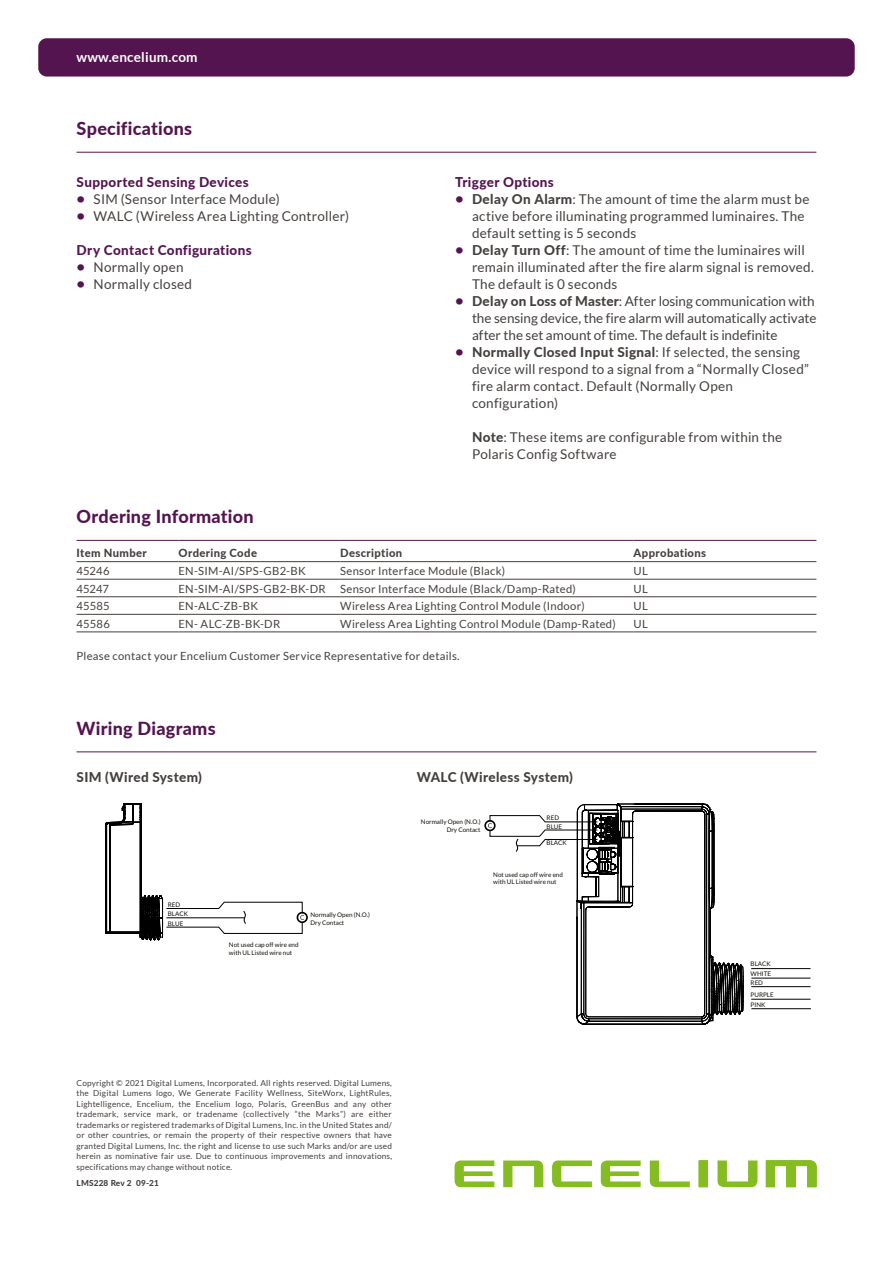
<style>
.page{position:relative;width:893px;height:1263px;background:#fff}
.page>*{position:absolute;margin:0;border:0;box-sizing:border-box;transform-origin:0 0}
.t1{font:800 18px "Lato";letter-spacing:.015em;color:#541450}
.t2{font:13.5px/17px "Lato";letter-spacing:.015em;color:#44403e}
.t3{font:13.5px/17px "Lato";letter-spacing:-.005em;color:#44403e}
.t4{font:800 13.5px "Lato";letter-spacing:.025em;color:#541450}
.t5{font:800 13.5px "Lato";letter-spacing:.025em;color:#44403e}
.t6{font:700 13.5px "Lato";letter-spacing:.015em;color:#fff}
.t7{font:11.25px "Lato";letter-spacing:.025em;color:#44403e}
.t8{font:800 11.25px "Lato";letter-spacing:.03em;color:#44403e}
.t9{font:8.25px/10.5px "Lato";letter-spacing:.02em;color:#44403e;text-align:justify}
.t10{font:800 8.25px "Lato";letter-spacing:.02em;color:#44403e}
.t11{font:6.3px/7.5px "Lato";color:#100f0a}
.s1{font-weight:700;font-size:15px;color:#541450}
.s2{font-weight:800}
</style>
<div class="page">
<div style="left:38px;top:38px;width:817px;height:39px;background:#541450;border-radius:9px"></div>
<hr style="left:77px;top:152px;width:739px;height:1px;background:#541450">
<hr style="left:77px;top:561px;width:102px;height:1px;background:#44403e">
<hr style="left:179px;top:561px;width:161px;height:1px;background:#44403e">
<hr style="left:340px;top:561px;width:294px;height:1px;background:#44403e">
<hr style="left:634px;top:561px;width:182px;height:1px;background:#44403e">
<hr style="left:340px;top:579px;width:294px;height:1px;background:#44403e">
<hr style="left:634px;top:579px;width:182px;height:1px;background:#44403e">
<hr style="left:340px;top:596px;width:294px;height:1px;background:#44403e">
<hr style="left:634px;top:596px;width:182px;height:1px;background:#44403e">
<hr style="left:340px;top:614px;width:294px;height:1px;background:#44403e">
<hr style="left:634px;top:614px;width:182px;height:1px;background:#44403e">
<hr style="left:340px;top:631px;width:294px;height:1px;background:#44403e">
<hr style="left:634px;top:631px;width:182px;height:1px;background:#44403e">
<hr style="left:77px;top:579px;width:102px;height:1px;background:#44403e">
<hr style="left:179px;top:579px;width:161px;height:1px;background:#44403e">
<hr style="left:77px;top:596px;width:102px;height:1px;background:#44403e">
<hr style="left:179px;top:596px;width:161px;height:1px;background:#44403e">
<hr style="left:77px;top:614px;width:102px;height:1px;background:#44403e">
<hr style="left:179px;top:614px;width:161px;height:1px;background:#44403e">
<hr style="left:77px;top:631px;width:102px;height:1px;background:#44403e">
<hr style="left:179px;top:631px;width:161px;height:1px;background:#44403e">
<hr style="left:77px;top:540px;width:102px;height:1px;background:#541450">
<hr style="left:179px;top:540px;width:161px;height:1px;background:#541450">
<hr style="left:340px;top:540px;width:294px;height:1px;background:#541450">
<hr style="left:634px;top:540px;width:182px;height:1px;background:#541450">
<hr style="left:77px;top:751px;width:739px;height:1px;background:#541450">
<svg style="left:105px;top:804px;width:203px;height:136px"></svg>
<hr style="left:751px;top:968px;width:59px;height:1px;background:#000">
<hr style="left:751px;top:986px;width:59px;height:1px;background:#000">
<hr style="left:751px;top:978px;width:59px;height:1px;background:#000">
<hr style="left:751px;top:999px;width:59px;height:1px;background:#000">
<hr style="left:751px;top:1008px;width:60px;height:1px;background:#000">
<svg style="left:484px;top:803px;width:260px;height:222px"></svg>
<svg style="left:455px;top:1160px;width:39px;height:27px"></svg>
<svg style="left:503px;top:1160px;width:40px;height:27px"></svg>
<svg style="left:552px;top:1160px;width:40px;height:27px"></svg>
<svg style="left:601px;top:1160px;width:40px;height:27px"></svg>
<svg style="left:650px;top:1160px;width:40px;height:27px"></svg>
<svg style="left:699px;top:1160px;width:9px;height:27px"></svg>
<svg style="left:717px;top:1160px;width:40px;height:27px"></svg>
<svg style="left:766px;top:1160px;width:50px;height:27px"></svg>
<h2 class="t6" style="left:77px;top:49px;width:123px">www.encelium.com</h2>
<h1 class="t1" style="left:77px;top:115px;width:117px">Specifications</h1>
<h2 class="t4" style="left:77px;top:172px;width:174px">Supported Sensing Devices</h2>
<h2 class="t2" style="left:77px;top:191px;width:205px"><span class="s1">•</span> SIM (Sensor Interface Module)</h2>
<h2 class="t2" style="left:77px;top:208px;width:274px"><span class="s1">•</span> WALC (Wireless Area Lighting Controller)</h2>
<h2 class="t4" style="left:77px;top:240px;width:177px">Dry Contact Configurations</h2>
<h2 class="t2" style="left:77px;top:259px;width:108px"><span class="s1">•</span> Normally open</h2>
<h2 class="t2" style="left:77px;top:276px;width:117px"><span class="s1">•</span> Normally closed</h2>
<h2 class="t4" style="left:455px;top:172px;width:100px">Trigger Options</h2>
<h2 class="t2" style="left:472px;top:191px;width:339px;text-indent:-17px"><span class="s1">•</span> <span class="s2">Delay On Alarm</span>: The amount of time the alarm must be active before illuminating programmed luminaires. The default setting is 5 seconds</h2>
<h2 class="t2" style="left:472px;top:242px;width:343px;text-indent:-17px"><span class="s1">•</span> <span class="s2">Delay Turn Off</span>: The amount of time the luminaires will remain illuminated after the fire alarm signal is removed.<br>The default is 0 seconds</h2>
<h2 class="t3" style="left:472px;top:293px;width:346px;text-indent:-17px"><span class="s1">•</span> <span class="s2">Delay on Loss of Master</span>: After losing communication with the sensing device, the fire alarm will automatically activate after the set amount of time. The default is indefinite</h2>
<h2 class="t2" style="left:472px;top:344px;width:338px;text-indent:-17px"><span class="s1">•</span> <span class="s2">Normally Closed Input Signal</span>: If selected, the sensing device will respond to a signal from a “Normally Closed” fire alarm contact. Default (Normally Open configuration)</h2>
<h2 class="t2" style="left:472px;top:429px;width:312px"><span class="s2">Note</span>: These items are configurable from within the<br>Polaris Config Software</h2>
<h1 class="t1" style="left:77px;top:503px;width:179px">Ordering Information</h1>
<h3 class="t8" style="left:77px;top:545px;width:72px">Item Number</h3>
<h3 class="t8" style="left:179px;top:545px;width:80px">Ordering Code</h3>
<h3 class="t8" style="left:340px;top:545px;width:64px">Description</h3>
<h3 class="t8" style="left:634px;top:545px;width:74px">Approbations</h3>
<h3 class="t7" style="left:77px;top:565px;width:35px">45246</h3>
<h3 class="t7" style="left:179px;top:565px;width:129px">EN-SIM-AI/SPS-GB2-BK</h3>
<h3 class="t7" style="left:340px;top:565px;width:167px">Sensor Interface Module (Black)</h3>
<h3 class="t7" style="left:634px;top:565px;width:16px">UL</h3>
<h3 class="t7" style="left:77px;top:582px;width:34px">45247</h3>
<h3 class="t7" style="left:179px;top:582px;width:149px">EN-SIM-AI/SPS-GB2-BK-DR</h3>
<h3 class="t7" style="left:340px;top:582px;width:237px">Sensor Interface Module (Black/Damp-Rated)</h3>
<h3 class="t7" style="left:634px;top:582px;width:16px">UL</h3>
<h3 class="t7" style="left:77px;top:600px;width:35px">45585</h3>
<h3 class="t7" style="left:179px;top:600px;width:81px">EN-ALC-ZB-BK</h3>
<h3 class="t7" style="left:340px;top:600px;width:246px">Wireless Area Lighting Control Module (Indoor)</h3>
<h3 class="t7" style="left:634px;top:600px;width:16px">UL</h3>
<h3 class="t7" style="left:77px;top:617px;width:35px">45586</h3>
<h3 class="t7" style="left:179px;top:617px;width:103px">EN- ALC-ZB-BK-DR</h3>
<h3 class="t7" style="left:340px;top:617px;width:277px">Wireless Area Lighting Control Module (Damp-Rated)</h3>
<h3 class="t7" style="left:634px;top:617px;width:16px">UL</h3>
<h3 class="t7" style="left:77px;top:650px;width:385px">Please contact your Encelium Customer Service Representative for details.</h3>
<h1 class="t1" style="left:77px;top:715px;width:141px">Wiring Diagrams</h1>
<h2 class="t5" style="left:77px;top:767px;width:127px">SIM (Wired System)</h2>
<h2 class="t5" style="left:417px;top:767px;width:158px">WALC (Wireless System)</h2>
<p class="t11" style="left:168px;top:901px;width:14px">RED</p>
<p class="t11" style="left:168px;top:910px;width:22px">BLACK</p>
<p class="t11" style="left:168px;top:920px;width:17px">BLUE</p>
<p class="t11" style="left:229px;top:941px;width:71px">Not used cap off wire end with UL Listed wire nut</p>
<p class="t11" style="left:310px;top:911px;width:61px">Normally Open (N.O.)<br>Dry Contact</p>
<p class="t11" style="left:421px;top:818px;width:61px;text-align:right">Normally Open (N.O.)<br>Dry Contact</p>
<p class="t11" style="left:547px;top:814px;width:14px">RED</p>
<p class="t11" style="left:547px;top:823px;width:17px">BLUE</p>
<p class="t11" style="left:547px;top:839px;width:22px">BLACK</p>
<p class="t11" style="left:493px;top:871px;width:71px">Not used cap off wire end with UL Listed wire nut</p>
<p class="t9" style="left:77px;top:1078px;width:317px">Copyright © 2021 Digital Lumens, Incorporated. All rights reserved. Digital Lumens, the Digital Lumens logo, We Generate Facility Wellness, SiteWorx, LightRules, Lightelligence, Encelium, the Encelium logo, Polaris, GreenBus and any other trademark, service mark, or tradename (collectively “the Marks”) are either trademarks or registered trademarks of Digital Lumens, Inc. in the United States and/ or other countries, or remain the property of their respective owners that have granted Digital Lumens, Inc. the right and license to use such Marks and/or are used herein as nominative fair use. Due to continuous improvements and innovations, specifications may change without notice.</p>
<p class="t10" style="left:77px;top:1177px;width:84px">LMS228 Rev 2 09-21</p>
<p class="t11" style="left:751px;top:960px;width:22px">BLACK</p>
<p class="t11" style="left:751px;top:970px;width:22px">WHITE</p>
<p class="t11" style="left:751px;top:979px;width:14px">RED</p>
<p class="t11" style="left:751px;top:990px;width:25px;line-height:9.9px">PURPLE<br>PINK</p>
</div>
